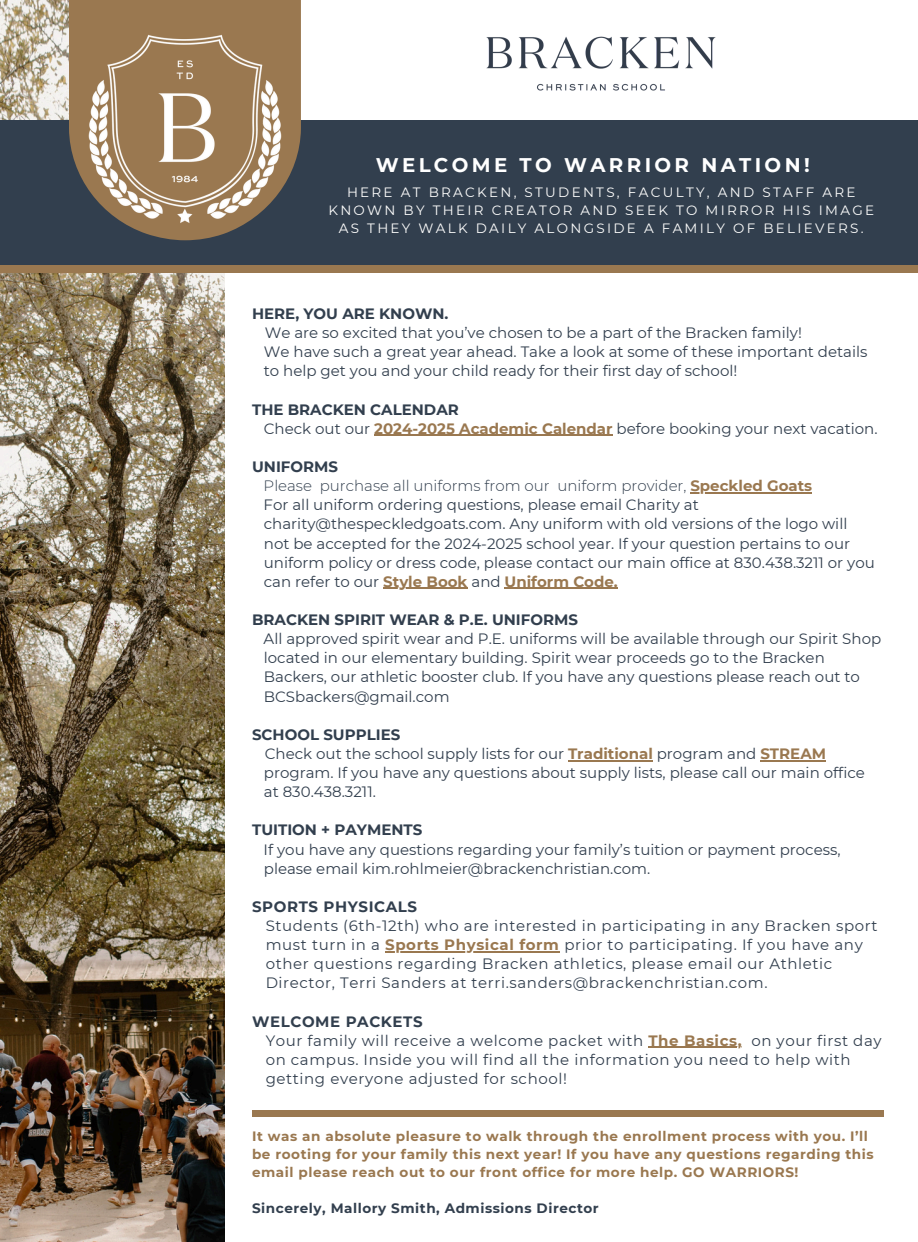
<style>
.page{position:relative;width:918px;height:1242px;background:#fff}
.page>*{position:absolute;margin:0;border:0;box-sizing:border-box;transform-origin:0 0}
.t1{font:700 19.8px "Montserrat";letter-spacing:.17em;color:#fff}
.t2{font:15px/19.2px "Montserrat";color:#323f4e}
.t3{font:15px/19.2px "Montserrat";letter-spacing:.04em;color:#323f4e}
.t4{font:700 15px "Montserrat";color:#323f4e}
.t5{font:700 15px "Montserrat";letter-spacing:.04em;color:#323f4e}
.t6{font:700 13.65px/18px "Montserrat";letter-spacing:.04em;color:#9a7850}
.t7{font:700 13.65px "Montserrat";letter-spacing:.04em;color:#323f4e}
.t8{font:13.5px/18px "Montserrat";letter-spacing:.17em;color:#fefefd;text-align:center}
.s1{font-weight:700}
.s2{font-weight:700;color:#9a7850}
.s3{font-weight:300}
</style>
<div class="page">
<hr style="left:374px;top:435px;width:239px;height:1px;background:#9a7850">
<hr style="left:690px;top:492px;width:122px;height:1px;background:#9a7850">
<hr style="left:383px;top:588px;width:85px;height:1px;background:#9a7850">
<hr style="left:505px;top:588px;width:113px;height:1px;background:#9a7850">
<hr style="left:568px;top:760px;width:85px;height:1px;background:#9a7850">
<hr style="left:760px;top:760px;width:66px;height:1px;background:#9a7850">
<hr style="left:385px;top:951px;width:175px;height:1px;background:#9a7850">
<hr style="left:648px;top:1047px;width:94px;height:1px;background:#9a7850">
<img style="left:486px;top:36px;width:230px;height:55px">
<img style="left:0;top:0;width:225px;height:1242px">
<div style="left:0;top:120px;width:918px;height:147px;background:#323f4e"></div>
<div style="left:0;top:265px;width:918px;height:8px;background:#9a7850"></div>
<div style="left:69px;top:0;width:232px;height:26px;background:#9a7850"></div>
<img style="left:12px;top:26px;width:289px;height:215px">
<div style="left:252px;top:1110px;width:632px;height:6px;background:#9a7850"></div>
<h1 class="t1" style="left:376px;top:153px;width:435px">WELCOME TO WARRIOR NATION!</h1>
<h2 class="t8" style="left:328px;top:183px;width:547px">HERE AT BRACKEN, STUDENTS, FACULTY, AND STAFF ARE<br>KNOWN BY THEIR CREATOR AND SEEK TO MIRROR HIS IMAGE<br>AS THEY WALK DAILY ALONGSIDE A FAMILY OF BELIEVERS.</h2>
<p class="t4" style="left:252px;top:305px;width:198px">HERE, YOU ARE KNOWN.</p>
<p class="t2" style="left:264px;top:323px;width:605px">We are so excited that you’ve chosen to be a part of the Bracken family!<br>We have such a great year ahead. Take a look at some of these important details to help get you and your child ready for their first day of school!</p>
<p class="t2" style="left:264px;top:400px;width:615px;text-indent:-12px"><span class="s1">THE BRACKEN CALENDAR<br></span>Check out our <span class="s2">2024-2025 Academic Calendar</span> before booking your next vacation.</p>
<p class="t2" style="left:264px;top:457px;width:613px;text-indent:-12px"><span class="s1">UNIFORMS<br></span><span class="s3">Please purchase all uniforms from our uniform provider,</span> <span class="s2">Speckled Goats<br></span>For all uniform ordering questions, please email Charity at charity@thespeckledgoats.com. Any uniform with old versions of the logo will not be accepted for the 2024-2025 school year. If your question pertains to our uniform policy or dress code, please contact our main office at 830.438.3211 or you can refer to our <span class="s2">Style Book</span> and <span class="s2">Uniform Code.</span></p>
<p class="t4" style="left:252px;top:611px;width:327px">BRACKEN SPIRIT WEAR &amp; P.E. UNIFORMS</p>
<p class="t2" style="left:264px;top:629px;width:619px">All approved spirit wear and P.E. uniforms will be available through our Spirit Shop located in our elementary building. Spirit wear proceeds go to the Bracken Backers, our athletic booster club. If you have any questions please reach out to BCSbackers@gmail.com</p>
<p class="t2" style="left:264px;top:725px;width:603px;text-indent:-12px"><span class="s1">SCHOOL SUPPLIES<br></span>Check out the school supply lists for our <span class="s2">Traditional</span> program and <span class="s2">STREAM </span>program. If you have any questions about supply lists, please call our main office at 830.438.3211.</p>
<p class="t4" style="left:252px;top:821px;width:172px">TUITION + PAYMENTS</p>
<p class="t2" style="left:264px;top:840px;width:578px">If you have any questions regarding your family’s tuition or payment process, please email kim.rohlmeier@brackenchristian.com.</p>
<p class="t5" style="left:252px;top:897px;width:167px">SPORTS PHYSICALS</p>
<p class="t3" style="left:266px;top:916px;width:613px">Students (6th-12th) who are interested in participating in any Bracken sport must turn in a <span class="s2">Sports Physical form</span> prior to participating. If you have any other questions regarding Bracken athletics, please email our Athletic Director, Terri Sanders at terri.sanders@brackenchristian.com.</p>
<p class="t3" style="left:266px;top:1012px;width:617px;text-indent:-14px"><span class="s1">WELCOME PACKETS<br></span>Your family will receive a welcome packet with <span class="s2">The Basics,</span> on your first day on campus. Inside you will find all the information you need to help with getting everyone adjusted for school!</p>
<h3 class="t6" style="left:252px;top:1127px;width:623px">It was an absolute pleasure to walk through the enrollment process with you. I’ll be rooting for your family this next year! If you have any questions regarding this email please reach out to our front office for more help. GO WARRIORS!</h3>
<h3 class="t7" style="left:252px;top:1200px;width:348px">Sincerely, Mallory Smith, Admissions Director</h3>
</div>
